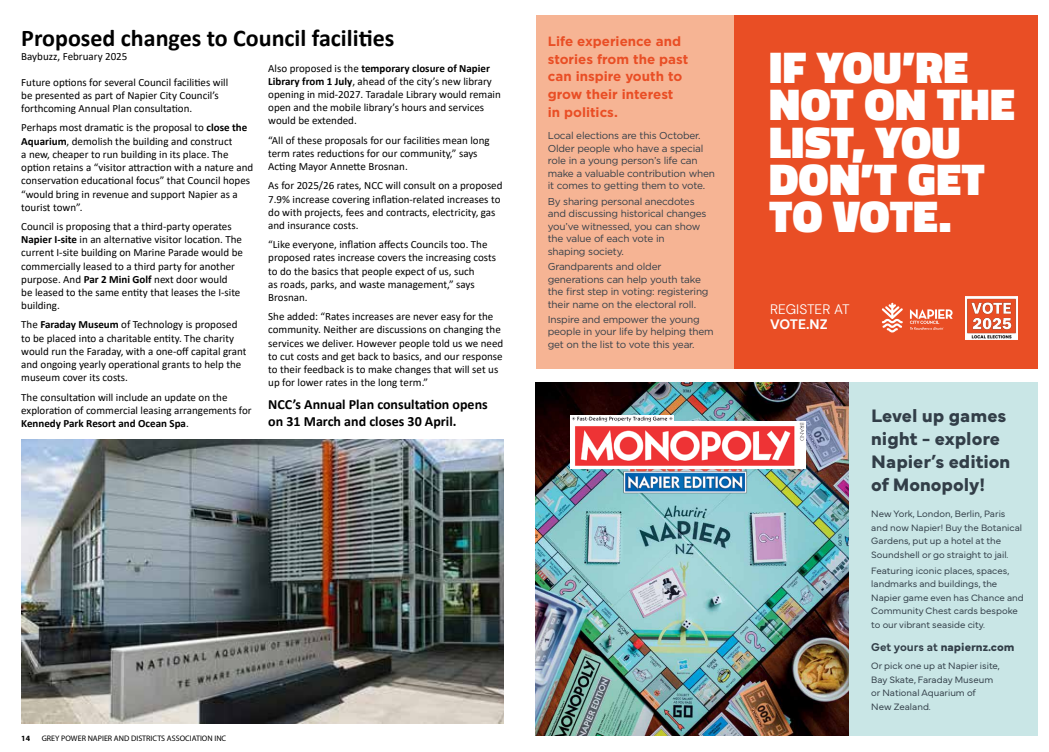
<style>
.page{position:relative;width:1049px;height:752px;background:#fff}
.page>*{position:absolute;margin:0;border:0;box-sizing:border-box;transform-origin:0 0}
.t1{font:900 45.1px/37.1px "Titillium Web";letter-spacing:.005em;color:#fff}
.t2{font:700 24px "Calibri";color:#000}
.t3{font:700 18.8px/23.1px "Mundial";color:#323e48}
.t4{font:700 17.6px/21.6px "Mundial";color:#323e48}
.t5{font:700 14px/16.8px "Calibri";color:#000}
.t6{font:300 13.8px "DM Sans";color:#fff}
.t7{font:700 13.8px "DM Sans";letter-spacing:-.01em;color:#fff}
.t8{font:700 13.4px/17.8px "Gotham";color:#e94e25}
.t9{font:700 11.9px "Mundial";color:#323e48}
.t10{font:11px/13.2px "Calibri";color:#000}
.t11{font:10px/12.5px "Gotham";letter-spacing:-.02em;color:#333e48}
.t12{font:300 9.6px/13.5px "Mundial";color:#323e48}
.t13{font:8px/10.9px "Mundial";color:#323e48}
.t14{font:8px "Myriad Pro";color:#000}
.t15{font:700 8px "Myriad Pro";color:#000}
.t16{font:300 7.2px/10.9px "Mundial";color:#323e48}
.s1{font-weight:700}
.s2{font-weight:600}
</style>
<div class="page">
<div style="left:848px;top:382px;width:189px;height:353px;background:#c9e6e6"></div>
<img style="left:536px;top:382px;width:312px;height:353px">
<img style="left:562px;top:408px;width:248px;height:87px">
<div style="left:733px;top:15px;width:304px;height:353px;background:#e94e25"></div>
<div style="left:536px;top:15px;width:197px;height:353px;background:#f6b494"></div>
<img style="left:965px;top:296px;width:52px;height:43px">
<svg style="left:882px;top:302px;width:21px;height:30px"></svg>
<svg style="left:910px;top:309px;width:43px;height:20px"></svg>
<img style="left:21px;top:439px;width:482px;height:284px">
<h2 class="t2" style="left:21px;top:21px;width:375px">Proposed changes to Council facilities</h2>
<p class="t10" style="left:21px;top:49px;width:108px">Baybuzz, February 2025</p>
<p class="t10" style="left:21px;top:75px;width:209px">Future options for several Council facilities will be presented as part of Napier City Council’s forthcoming Annual Plan consultation.</p>
<p class="t10" style="left:21px;top:121px;width:233px">Perhaps most dramatic is the proposal to <span class="s1">close the Aquarium</span>, demolish the building and construct<br>a new, cheaper to run building in its place. The option retains a “visitor attraction with a nature and conservation educational focus” that Council hopes “would bring in revenue and support Napier as a tourist town”.</p>
<p class="t10" style="left:21px;top:219px;width:223px">Council is proposing that a third-party operates <span class="s1">Napier I-site</span> in an alternative visitor location. The current I-site building on Marine Parade would be commercially leased to a third party for another purpose. And <span class="s1">Par 2 Mini Golf</span> next door would<br>be leased to the same entity that leases the I-site building.</p>
<p class="t10" style="left:21px;top:318px;width:227px">The <span class="s1">Faraday Museum</span> of Technology is proposed to be placed into a charitable entity. The charity would run the Faraday, with a one-off capital grant and ongoing yearly operational grants to help the museum cover its costs.</p>
<p class="t10" style="left:21px;top:390px;width:232px">The consultation will include an update on the exploration of commercial leasing arrangements for<br><span class="s1">Kennedy Park Resort and Ocean Spa</span>.</p>
<p class="t10" style="left:268px;top:61px;width:234px">Also proposed is the <span class="s1">temporary closure of Napier Library from 1 July</span>, ahead of the city’s new library opening in mid-2027. Taradale Library would remain open and the mobile library’s hours and services would be extended.</p>
<p class="t10" style="left:268px;top:133px;width:223px">“All of these proposals for our facilities mean long term rates reductions for our community,” says<br>Acting Mayor Annette Brosnan.</p>
<p class="t10" style="left:268px;top:179px;width:236px">As for 2025/26 rates, NCC will consult on a proposed 7.9% increase covering inflation-related increases to do with projects, fees and contracts, electricity, gas and insurance costs.</p>
<p class="t10" style="left:268px;top:237px;width:229px">“Like everyone, inflation affects Councils too. The proposed rates increase covers the increasing costs to do the basics that people expect of us, such<br>as roads, parks, and waste management,” says Brosnan.</p>
<p class="t10" style="left:268px;top:309px;width:236px">She added: “Rates increases are never easy for the community. Neither are discussions on changing the services we deliver. However people told us we need to cut costs and get back to basics, and our response to their feedback is to make changes that will set us up for lower rates in the long term.”</p>
<p class="t5" style="left:268px;top:396px;width:221px">NCC’s Annual Plan consultation opens on 31 March and closes 30 April.</p>
<p class="t8" style="left:548px;top:32px;width:142px">Life experience and stories from the past can inspire youth to grow their interest in politics.</p>
<p class="t11" style="left:548px;top:129px;width:169px">Local elections are this October.<br>Older people who have a special role in a young person’s life can make a valuable contribution when it comes to getting them to vote.</p>
<p class="t11" style="left:548px;top:194px;width:160px">By sharing personal anecdotes and discussing historical changes you’ve witnessed, you can show the value of each vote in<br>shaping society.</p>
<p class="t11" style="left:548px;top:260px;width:162px">Grandparents and older generations can help youth take the first step in voting: registering their name on the electoral roll.</p>
<p class="t11" style="left:548px;top:313px;width:167px">Inspire and empower the young people in your life by helping them get on the list to vote this year.</p>
<p class="t15" style="left:21px;top:732px;width:10px">14</p>
<p class="t14" style="left:42px;top:732px;width:186px">GREY POWER NAPIER AND DISTRICTS ASSOCIATION INC</p>
<h1 class="t1" style="left:769px;top:49px;width:247px">IF YOU’RE<br>NOT ON THE<br>LIST, YOU<br>DON’T GET<br>TO VOTE.</h1>
<p class="t6" style="left:770px;top:301px;width:81px">REGISTER AT</p>
<p class="t7" style="left:770px;top:315px;width:59px">VOTE.NZ</p>
<h3 class="t3" style="left:871px;top:401px;width:140px">Level up games night - explore<br>Napier’s edition of Monopoly!</h3>
<p class="t12" style="left:871px;top:506px;width:152px">New York, London, Berlin, Paris and now Napier! Buy the Botanical<br>Gardens, put up a hotel at the<br>Soundshell or go straight to jail.</p>
<p class="t12" style="left:871px;top:562px;width:154px">Featuring iconic places, spaces, landmarks and buildings, the<br>Napier game even has Chance and<br>Community Chest cards bespoke to our vibrant seaside city.</p>
<p class="t9" style="left:871px;top:637px;width:145px"><span class="s2">Get yours at</span> napiernz.com</p>
<p class="t12" style="left:871px;top:657px;width:130px">Or pick one up at Napier isite,<br>Bay Skate, Faraday Museum or National Aquarium of<br>New Zealand.</p>
<h3 class="t4" style="left:879px;top:419px;width:128px">Level up games night - explore</h3>
<p class="t16" style="left:879px;top:522px;width:115px">New York, London, Berlin, Paris and now Napier! Buy the Botanical</p>
<p class="t16" style="left:879px;top:567px;width:116px">Featuring iconic places, spaces, landmarks and buildings, the<br>Napier game even has Chance and</p>
<p class="t13" style="left:879px;top:661px;width:102px">Bay Skate, Faraday Museum or National Aquarium of<br>New Zealand.</p>
</div>
